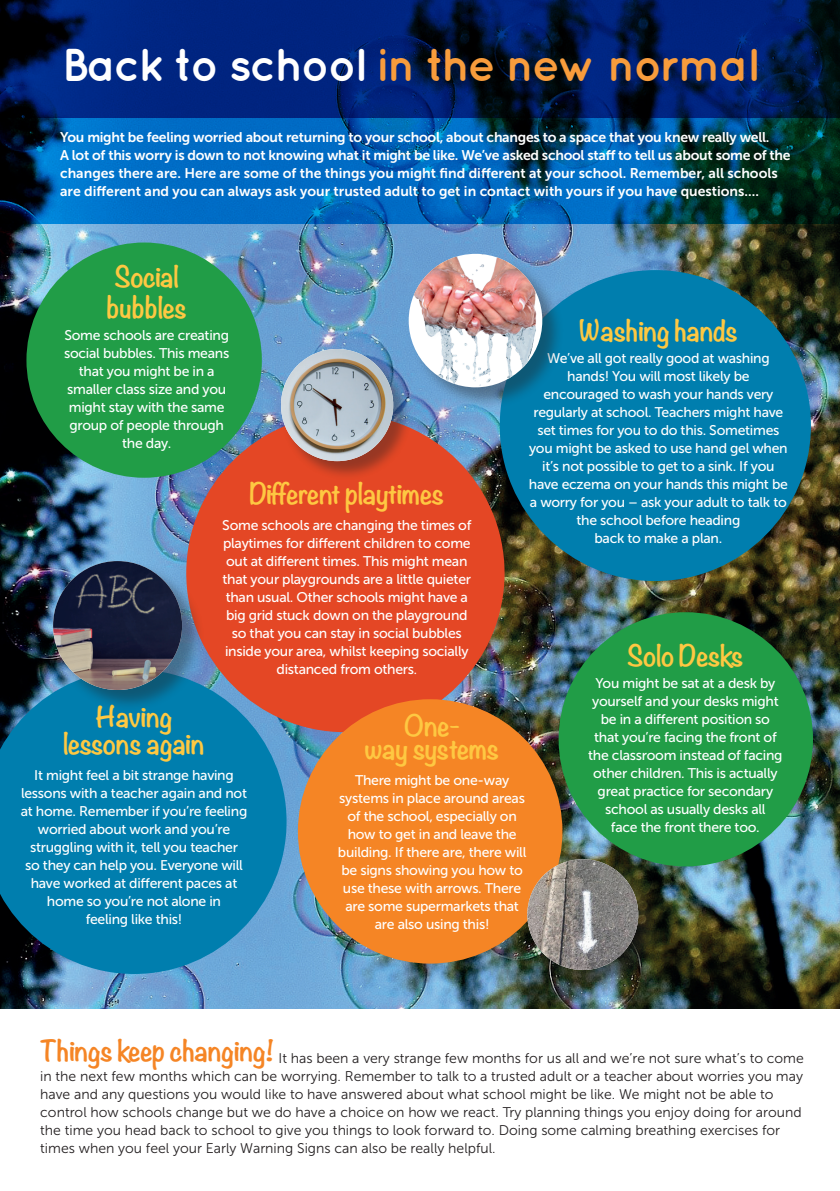
<style>
.page{position:relative;width:840px;height:1191px;background:#fff}
.page>*{position:absolute;margin:0;border:0;box-sizing:border-box;transform-origin:0 0}
.t1{font:700 46px "Quicksand";letter-spacing:-.04em;color:#f89c3c}
.t2{font:700 26px/27.2px "Noteworthy";letter-spacing:-.02em;color:#fec842;text-align:center}
.t3{font:14px/18px "Museo Sans 500";letter-spacing:-.02em;color:#fff;text-align:center}
.t4{font:14px/18px "Museo Sans 300";color:#231f20}
.t5{font:14px/18px "Museo Sans 700";letter-spacing:-.02em;color:#fff}
.s1{color:#fff}
.s2{font-family:"Minion Pro"}
.s3{font-family:"Noteworthy";font-weight:700;font-size:26px;color:#f58525}
</style>
<div class="page">
<img style="left:0;top:223px;width:839px;height:785px">
<div style="left:499px;top:270px;width:311px;height:311px;background:#007eae;border-radius:50%"></div>
<svg style="left:0;top:669px;width:286px;height:305px;background:#0b7ba8"></svg>
<svg style="left:0;top:118px;width:839px;height:105px;background:#005694"></svg>
<div style="left:186px;top:414px;width:318px;height:318px;background:#e44725;border-radius:50%"></div>
<div style="left:558px;top:612px;width:254px;height:254px;background:#219d47;border-radius:50%"></div>
<div style="left:26px;top:242px;width:236px;height:236px;background:#219d47;border-radius:50%"></div>
<div style="left:409px;top:254px;width:155px;height:156px;background:#231f20;opacity:.4"></div>
<img style="left:408px;top:254px;width:134px;height:133px;border-radius:67px">
<div style="left:280px;top:349px;width:132px;height:131px;background:#231f20;opacity:.4"></div>
<img style="left:281px;top:349px;width:112px;height:112px;border-radius:56px">
<div style="left:53px;top:561px;width:151px;height:151px;background:#231f20;opacity:.4"></div>
<img style="left:53px;top:561px;width:129px;height:129px;border-radius:64px">
<div style="left:298px;top:699px;width:264px;height:264px;background:#f58525;border-radius:50%"></div>
<div style="left:527px;top:859px;width:133px;height:133px;background:#231f20;opacity:.4"></div>
<img style="left:527px;top:859px;width:111px;height:111px;border-radius:55px">
<svg style="left:0;top:0;width:839px;height:118px;background:#001d62"></svg>
<h1 class="t1" style="left:62px;top:37px;width:698px"><span class="s1">Back to school</span> in the new normal</h1>
<p class="t5" style="left:60px;top:128px;width:731px">You might be feeling worried about returning to your school, about changes to a space that you knew really well.<br>A lot of this worry is down to not knowing what it might be like. We’ve asked school staff to tell us about some of the changes there are. Here are some of the things you might find different at your school. Remember, all schools are different and you can always ask your trusted adult to get in contact with yours if you have questions....</p>
<h2 class="t2" style="left:106px;top:260px;width:82px;line-height:31.2px">Social bubbles</h2>
<p class="t3" style="left:64px;top:326px;width:167px">Some schools are creating social bubbles. This means that you might be in a smaller class size and you might stay with the same group of people through the day.</p>
<h2 class="t2" style="left:578px;top:316px;width:161px">Washing hands</h2>
<p class="t3" style="left:528px;top:349px;width:260px">We’ve all got really good at washing hands! You will most likely be encouraged to wash your hands very regularly at school. Teachers might have set times for you to do this. Sometimes you might be asked to use hand gel when it’s not possible to get to a sink. If you have eczema on your hands this might be a worry for you – ask your adult to talk to the school before heading<br>back to make a plan.</p>
<h2 class="t2" style="left:249px;top:479px;width:196px">Different playtimes</h2>
<p class="t3" style="left:222px;top:516px;width:250px">Some schools are changing the times of playtimes for different children to come out at different times. This might mean that your playgrounds are a little quieter than usual. Other schools might have a big grid stuck down on the playground so that you can stay in social bubbles inside your area, whilst keeping socially distanced from others<span class="s2">.</span></p>
<h2 class="t2" style="left:626px;top:641px;width:118px">Solo Desks</h2>
<p class="t3" style="left:588px;top:674px;width:196px">You might be sat at a desk by yourself and your desks might be in a different position so that you’re facing the front of the classroom instead of facing other children. This is actually great practice for secondary school as usually desks all<br>face the front there too.</p>
<h2 class="t2" style="left:63px;top:702px;width:143px">Having lessons again</h2>
<p class="t3" style="left:21px;top:766px;width:228px">It might feel a bit strange having lessons with a teacher again and not at home. Remember if you’re feeling worried about work and you’re struggling with it, tell you teacher<br>so they can help you. Everyone will have worked at different paces at home so you’re not alone in<br>feeling like this!</p>
<h2 class="t2" style="left:365px;top:713px;width:136px;line-height:23.2px">One-<br>way systems</h2>
<p class="t3" style="left:338px;top:771px;width:190px">There might be one-way systems in place around areas of the school, especially on how to get in and leave the building. If there are, there will be signs showing you how to use these with arrows. There are some supermarkets that are also using this!</p>
<p class="t4" style="left:40px;top:1049px;width:764px"><span class="s3">Things keep changing!</span> It has been a very strange few months for us all and we’re not sure what’s to come in the next few months which can be worrying. Remember to talk to a trusted adult or a teacher about worries you may have and any questions you would like to have answered about what school might be like. We might not be able to control how schools change but we do have a choice on how we react. Try planning things you enjoy doing for around the time you head back to school to give you things to look forward to. Doing some calming breathing exercises for times when you feel your Early Warning Signs can also be really helpful.</p>
</div>
